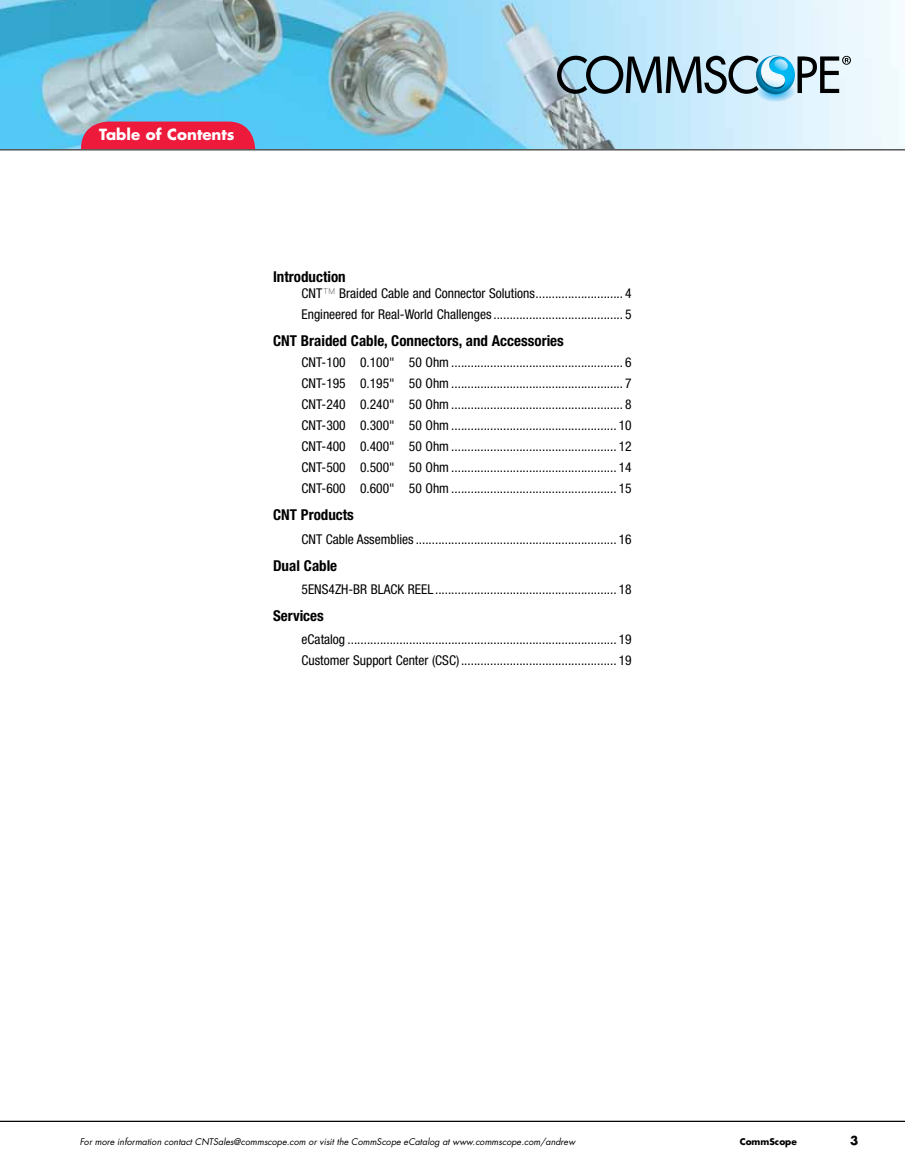
<style>
.page{position:relative;width:905px;height:1175px;background:#fff}
.page>*{position:absolute;margin:0;border:0;box-sizing:border-box;transform-origin:0 0}
.t1{font:700 condensed 15px "Helvetica Neue";color:#000}
.t2{font:700 15px "Futura Std";color:#fff}
.t3{font:condensed 13.5px/21px "Helvetica Neue";color:#000}
.t4{font:700 12px "Futura Std";color:#000}
.t5{font:italic 9px "Futura Std";color:#000}
.t6{font:700 9px "Futura Std";color:#000}
.s1{font-weight:200;font-stretch:normal}
</style>
<div class="page">
<img style="left:0;top:0;width:904px;height:149px">
<div style="left:81px;top:122px;width:203px;height:66px;background:#54c8f7;border-radius:27px"></div>
<div style="left:81px;top:122px;width:174px;height:66px;background:#ed1a3b;border-radius:27px"></div>
<div style="left:0;top:150px;width:904px;height:44px;background:#fff"></div>
<hr style="left:0;top:1120px;width:904px;height:1px;background:#000">
<hr style="left:0;top:149px;width:904px;height:1px;background:#000">
<svg style="left:557px;top:54px;width:293px;height:48px;background:#8faebc"></svg>
<p class="t2" style="left:99px;top:125px;width:137px">Table of Contents</p>
<p class="t1" style="left:273px;top:267px;width:74px">Introduction</p>
<p class="t3" style="left:301px;top:283px;width:331px">CNT<span class="s1">™</span> Braided Cable and Connector Solutions........................... 4<br>Engineered for Real-World Challenges ........................................ 5</p>
<p class="t1" style="left:273px;top:332px;width:292px">CNT Braided Cable, Connectors, and Accessories</p>
<p class="t3" style="left:301px;top:352px;width:331px;text-align:justify">CNT-100 0.100" 50 Ohm ..................................................... 6<br>CNT-195 0.195" 50 Ohm ..................................................... 7<br>CNT-240 0.240" 50 Ohm ..................................................... 8<br>CNT-300 0.300" 50 Ohm ................................................... 10<br>CNT-400 0.400" 50 Ohm ................................................... 12<br>CNT-500 0.500" 50 Ohm ................................................... 14<br>CNT-600 0.600" 50 Ohm ................................................... 15</p>
<p class="t1" style="left:273px;top:506px;width:82px">CNT Products</p>
<p class="t3" style="left:301px;top:528px;width:331px">CNT Cable Assemblies .............................................................. 16</p>
<p class="t1" style="left:273px;top:556px;width:66px">Dual Cable</p>
<p class="t3" style="left:301px;top:578px;width:331px">5ENS4ZH-BR BLACK REEL ........................................................ 18</p>
<p class="t1" style="left:273px;top:606px;width:52px">Services</p>
<p class="t3" style="left:301px;top:629px;width:331px">eCatalog ................................................................................... 19<br>Customer Support Center (CSC) ................................................ 19</p>
<p class="t5" style="left:80px;top:1136px;width:497px">For more information contact CNTSales@commscope.com or visit the CommScope eCatalog at www.commscope.com/andrew</p>
<p class="t6" style="left:739px;top:1135px;width:59px">CommScope</p>
<p class="t4" style="left:850px;top:1132px;width:10px">3</p>
</div>
